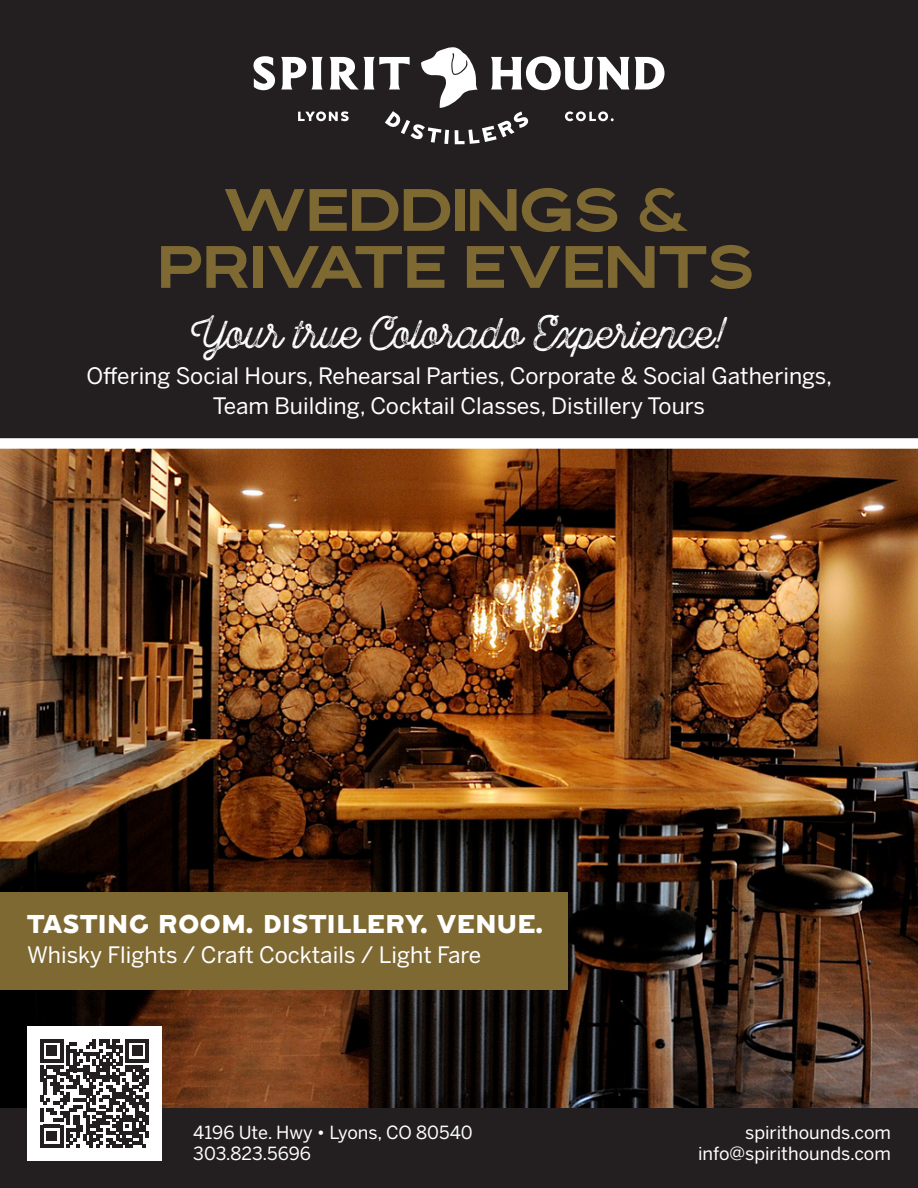
<style>
.page{position:relative;width:918px;height:1188px;background:#fff}
.page>*{position:absolute;margin:0;border:0;box-sizing:border-box;transform-origin:0 0}
.t1{font:500 54px "Bristone";color:#7f6933}
.t2{font:43.5px "Local Brewery Three";color:#fff}
.t3{font:22.5px "Benton Sans";color:#fff}
.t4{font:22.5px "Hebden Grotesque";color:#fff}
.t5{font:18px "Benton Sans";color:#fff}
</style>
<div class="page">
<img style="left:0;top:449px;width:917px;height:659px">
<div style="left:0;top:0;width:918px;height:449px;background:#231f20"></div>
<svg style="left:254px;top:56px;width:21px;height:34px"></svg>
<svg style="left:281px;top:45px;width:383px;height:99px"></svg>
<div style="left:0;top:1108px;width:918px;height:80px;background:#231f20"></div>
<div style="left:0;top:892px;width:567px;height:97px;background:#7f6933"></div>
<div style="left:27px;top:1026px;width:135px;height:135px;background:#fff"></div>
<svg style="left:40px;top:1039px;width:109px;height:109px"></svg>
<p class="t1" style="left:225px;top:176px;width:470px">WEDDINGS &amp;</p>
<p class="t1" style="left:161px;top:233px;width:597px">PRIVATE EVENTS</p>
<p class="t2" style="left:194px;top:308px;width:532px">Your true Colorado Experience!</p>
<p class="t3" style="left:86px;top:362px;width:747px">Offering Social Hours, Rehearsal Parties, Corporate &amp; Social Gatherings,</p>
<p class="t3" style="left:213px;top:392px;width:494px">Team Building, Cocktail Classes, Distillery Tours</p>
<p class="t4" style="left:27px;top:908px;width:517px">TASTING ROOM. DISTILLERY. VENUE.</p>
<p class="t3" style="left:27px;top:941px;width:456px">Whisky Flights / Craft Cocktails / Light Fare</p>
<p class="t5" style="left:193px;top:1121px;width:281px">4196 Ute. Hwy • Lyons, CO 80540</p>
<p class="t5" style="left:745px;top:1121px;width:147px">spirithounds.com</p>
<p class="t5" style="left:193px;top:1143px;width:119px">303.823.5696</p>
<p class="t5" style="left:698px;top:1143px;width:194px">info@spirithounds.com</p>
</div>
